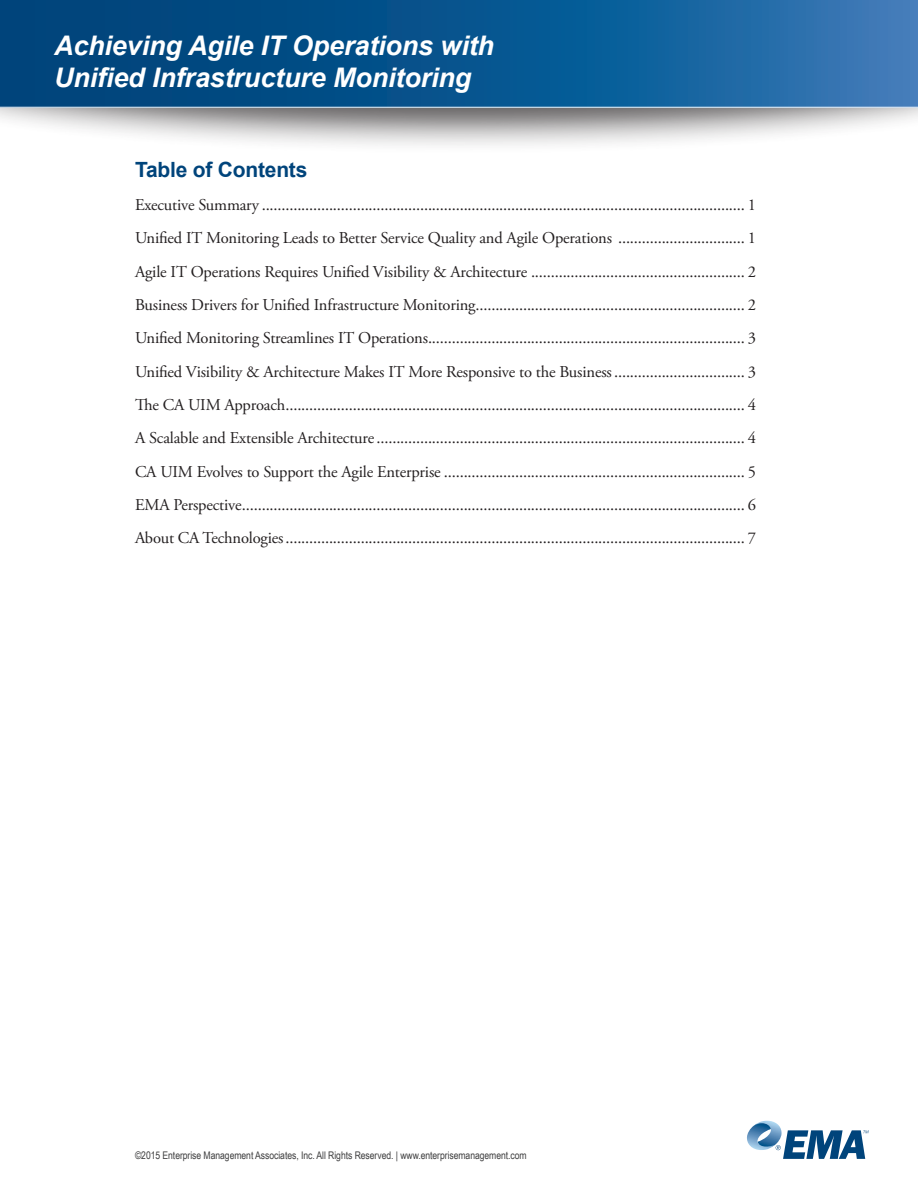
<style>
.page{position:relative;width:918px;height:1188px;background:#fff}
.page>*{position:absolute;margin:0;border:0;box-sizing:border-box;transform-origin:0 0}
.t1{font:italic 700 27px/32.4px "Arial";letter-spacing:-.005em;color:#fff}
.t2{font:700 21px "Arial";letter-spacing:-.01em;color:#00447b}
.TOC_1{font:16.5px "Adobe Garamond Pro";letter-spacing:-.01em;color:#231f20}
.t3{font:10.5px "Arial Narrow";letter-spacing:-.005em;color:#3e3e3f}
</style>
<div class="page">
<div style="left:0;top:0;width:918px;height:155px;background:#231f20;opacity:.75"></div>
<svg style="left:0;top:0;width:918px;height:108px"></svg>
<svg style="left:747px;top:1121px;width:122px;height:38px"></svg>
<h1 class="t1" style="left:54px;top:30px;width:442px">Achieving Agile IT Operations with<br>Unified Infrastructure Monitoring</h1>
<p class="t2" style="left:135px;top:156px;width:174px">Table of Contents</p>
<p class="TOC_1" style="left:135px;top:195px;width:622px">Executive Summary .......................................................................................................................... 1</p>
<p class="TOC_1" style="left:135px;top:228px;width:622px">Unified IT Monitoring Leads to Better Service Quality and Agile Operations ................................ 1</p>
<p class="TOC_1" style="left:135px;top:262px;width:623px">Agile IT Operations Requires Unified Visibility &amp; Architecture ...................................................... 2</p>
<p class="TOC_1" style="left:135px;top:295px;width:622px">Business Drivers for Unified Infrastructure Monitoring.................................................................... 2</p>
<p class="TOC_1" style="left:135px;top:328px;width:622px">Unified Monitoring Streamlines IT Operations................................................................................ 3</p>
<p class="TOC_1" style="left:135px;top:362px;width:622px">Unified Visibility &amp; Architecture Makes IT More Responsive to the Business................................. 3</p>
<p class="TOC_1" style="left:135px;top:395px;width:622px">The CA UIM Approach.................................................................................................................... 4</p>
<p class="TOC_1" style="left:135px;top:428px;width:622px">A Scalable and Extensible Architecture............................................................................................. 4</p>
<p class="TOC_1" style="left:135px;top:461px;width:622px">CA UIM Evolves to Support the Agile Enterprise ............................................................................ 5</p>
<p class="TOC_1" style="left:135px;top:495px;width:622px">EMA Perspective............................................................................................................................... 6</p>
<p class="TOC_1" style="left:135px;top:528px;width:622px">About CA Technologies.................................................................................................................... 7</p>
<p class="t3" style="left:135px;top:1147px;width:393px">©2015 Enterprise Management Associates, Inc. All Rights Reserved. | www.enterprisemanagement.com</p>
</div>
